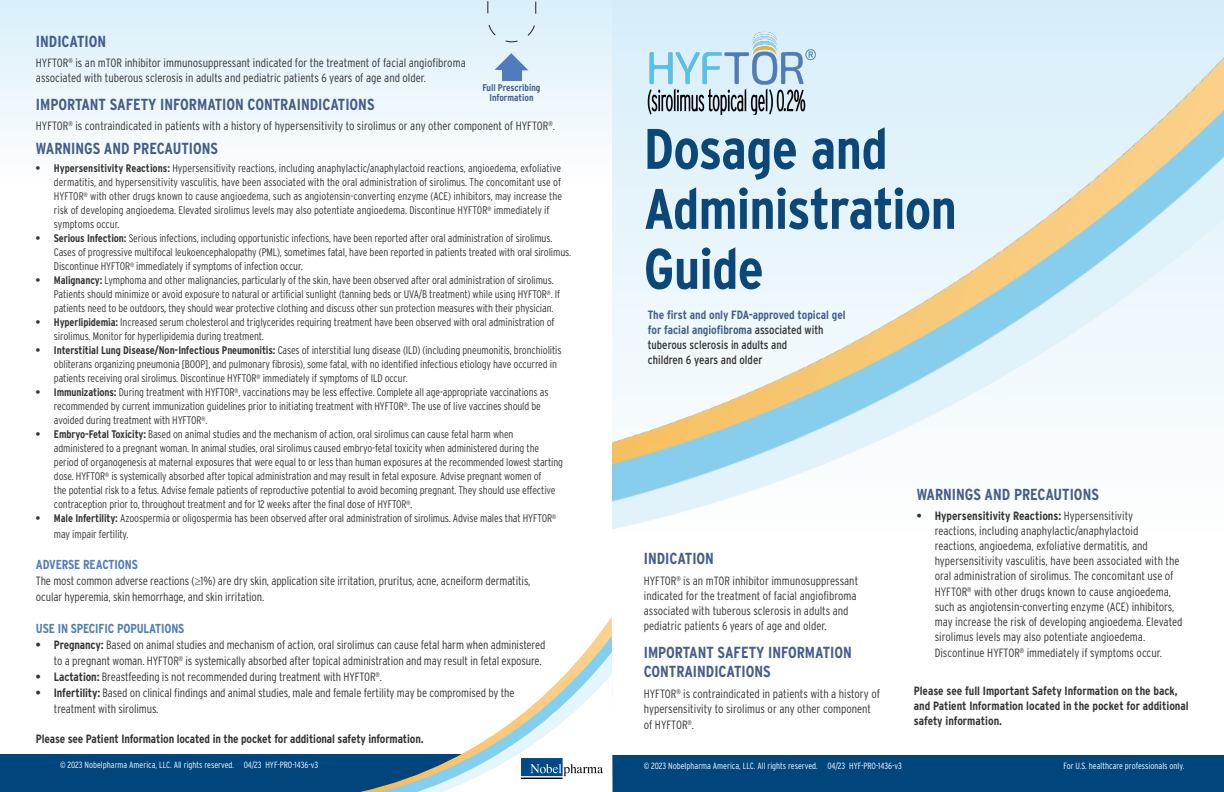
<style>
.page{position:relative;width:1224px;height:792px;background:#fff}
.page>*{position:absolute;margin:0;border:0;box-sizing:border-box;transform-origin:0 0}
.t1{font:700 57px/60px "Interstate Condensed";letter-spacing:-.015em;color:#0c4779}
.t2{font:700 16px/19.2px "Interstate Condensed";color:#445e8b}
.t3{font:700 13px "Interstate Condensed";letter-spacing:-.01em;color:#4f7dbb}
.t4{font:300 12px/15.2px "Interstate Condensed";color:#333}
.t5{font:700 12px/15px "Interstate Condensed";letter-spacing:-.005em;color:#333}
.t6{font:12px/15px "Interstate Condensed";color:#333}
.t7{font:300 11px/14px "Interstate Condensed";letter-spacing:-.01em;color:#333}
.t8{font:700 9.8px "Interstate Condensed";color:#445e8b}
.t9{font:300 9px "Interstate Condensed";color:#fff}
.s1{font-weight:700}
.s2{font-family:"Proxima Nova"}
.s3{font-weight:700;color:#445e8b}
</style>
<div class="page">
<img style="left:612px;top:0;width:612px;height:529px">
<img style="left:648px;top:22px;width:170px;height:92px">
<div style="left:613px;top:755px;width:611px;height:37px;background:#00457c"></div>
<div style="left:0;top:755px;width:273px;height:37px;background:#00457c"></div>
<svg style="left:273px;top:617px;width:340px;height:175px"></svg>
<div style="left:0;top:0;width:612px;height:184px;background:linear-gradient(to bottom,#d9eff9,#fefeff)"></div>
<img style="left:522px;top:758px;width:81px;height:21px">
<svg style="left:495px;top:53px;width:34px;height:17px"></svg>
<div style="left:502px;top:69px;width:19px;height:12px;background:#4f7dbb"></div>
<div style="left:487px;top:0;width:49px;height:43px;background:#ddf1fa"></div>
<p class="t2" style="left:36px;top:32px;width:72px">INDICATION</p>
<p class="t4" style="left:36px;top:55px;width:431px">HYFTOR<sup>®</sup> is an mTOR inhibitor immunosuppressant indicated for the treatment of facial angiofibroma associated with tuberous sclerosis in adults and pediatric patients 6 years of age and older.</p>
<p class="t2" style="left:36px;top:95px;width:340px">IMPORTANT SAFETY INFORMATION CONTRAINDICATIONS</p>
<p class="t4" style="left:36px;top:118px;width:520px">HYFTOR<sup>®</sup> is contraindicated in patients with a history of hypersensitivity to sirolimus or any other component of HYFTOR<sup>®</sup>.</p>
<p class="t2" style="left:36px;top:139px;width:184px">WARNINGS AND PRECAUTIONS</p>
<p class="t7" style="left:54px;top:162px;width:510px;text-indent:-18px"><span class="s1">• Hypersensitivity Reactions:</span> Hypersensitivity reactions, including anaphylactic/anaphylactoid reactions, angioedema, exfoliative dermatitis, and hypersensitivity vasculitis, have been associated with the oral administration of sirolimus. The concomitant use of HYFTOR<sup>®</sup> with other drugs known to cause angioedema, such as angiotensin-converting enzyme (ACE) inhibitors, may increase the risk of developing angioedema. Elevated sirolimus levels may also potentiate angioedema. Discontinue HYFTOR<sup>®</sup> immediately if symptoms occur.</p>
<p class="t7" style="left:54px;top:232px;width:519px;text-indent:-18px"><span class="s1">• Serious Infection:</span> Serious infections, including opportunistic infections, have been reported after oral administration of sirolimus.<br>Cases of progressive multifocal leukoencephalopathy (PML), sometimes fatal, have been reported in patients treated with oral sirolimus.<br>Discontinue HYFTOR<sup>®</sup> immediately if symptoms of infection occur.</p>
<p class="t7" style="left:54px;top:274px;width:508px;text-indent:-18px"><span class="s1">• Malignancy:</span> Lymphoma and other malignancies, particularly of the skin, have been observed after oral administration of sirolimus.<br>Patients should minimize or avoid exposure to natural or artificial sunlight (tanning beds or UVA/B treatment) while using HYFTOR<sup>®</sup>. If patients need to be outdoors, they should wear protective clothing and discuss other sun protection measures with their physician.</p>
<p class="t7" style="left:54px;top:316px;width:502px;text-indent:-18px"><span class="s1">• Hyperlipidemia:</span> Increased serum cholesterol and triglycerides requiring treatment have been observed with oral administration of sirolimus. Monitor for hyperlipidemia during treatment.</p>
<p class="t7" style="left:54px;top:344px;width:509px;text-indent:-18px"><span class="s1">• Interstitial Lung Disease/Non-Infectious Pneumonitis:</span> Cases of interstitial lung disease (ILD) (including pneumonitis, bronchiolitis obliterans organizing pneumonia [BOOP], and pulmonary fibrosis), some fatal, with no identified infectious etiology have occurred in patients receiving oral sirolimus. Discontinue HYFTOR<sup>®</sup> immediately if symptoms of ILD occur.</p>
<p class="t7" style="left:54px;top:386px;width:496px;text-indent:-18px"><span class="s1">• Immunizations:</span> During treatment with HYFTOR<sup>®</sup>, vaccinations may be less effective. Complete all age-appropriate vaccinations as recommended by current immunization guidelines prior to initiating treatment with HYFTOR<sup>®</sup>. The use of live vaccines should be avoided during treatment with HYFTOR<sup>®</sup>.</p>
<p class="t7" style="left:54px;top:428px;width:511px;text-indent:-18px"><span class="s1">• Embryo-Fetal Toxicity:</span> Based on animal studies and the mechanism of action, oral sirolimus can cause fetal harm when administered to a pregnant woman. In animal studies, oral sirolimus caused embryo-fetal toxicity when administered during the period of organogenesis at maternal exposures that were equal to or less than human exposures at the recommended lowest starting dose. HYFTOR<sup>®</sup> is systemically absorbed after topical administration and may result in fetal exposure. Advise pregnant women of<br>the potential risk to a fetus. Advise female patients of reproductive potential to avoid becoming pregnant. They should use effective contraception prior to, throughout treatment and for 12 weeks after the final dose of HYFTOR<sup>®</sup>.</p>
<p class="t7" style="left:54px;top:511px;width:504px;line-height:16px;text-indent:-18px"><span class="s1">• Male Infertility:</span> Azoospermia or oligospermia has been observed after oral administration of sirolimus. Advise males that HYFTOR<sup>® </sup>may impair fertility.</p>
<p class="t3" style="left:36px;top:558px;width:103px">ADVERSE REACTIONS</p>
<p class="t4" style="left:36px;top:573px;width:496px;line-height:16px">The most common adverse reactions (<span class="s2">≥</span>1%) are dry skin, application site irritation, pruritus, acne, acneiform dermatitis, ocular hyperemia, skin hemorrhage, and skin irritation.</p>
<p class="t3" style="left:36px;top:622px;width:150px">USE IN SPECIFIC POPULATIONS</p>
<p class="t4" style="left:54px;top:637px;width:493px;line-height:16px;text-indent:-18px"><span class="s1">• Pregnancy:</span> Based on animal studies and mechanism of action, oral sirolimus can cause fetal harm when administered to a pregnant woman. HYFTOR<sup>®</sup> is systemically absorbed after topical administration and may result in fetal exposure.</p>
<p class="t4" style="left:36px;top:670px;width:348px"><span class="s1">• Lactation:</span> Breastfeeding is not recommended during treatment with HYFTOR<sup>®</sup>.</p>
<p class="t4" style="left:54px;top:685px;width:462px;line-height:16px;text-indent:-18px"><span class="s1">• Infertility:</span> Based on clinical findings and animal studies, male and female fertility may be compromised by the treatment with sirolimus.</p>
<p class="t5" style="left:36px;top:732px;width:389px">Please see Patient Information located in the pocket for additional safety information.</p>
<p class="t9" style="left:60px;top:759px;width:260px">© 2023 Nobelpharma America, LLC. All rights reserved. 04/23 HYF-PRO-1436-v3</p>
<p class="t8" style="left:483px;top:82px;width:59px">Full Prescribing</p>
<p class="t8" style="left:489px;top:92px;width:46px">Information</p>
<p class="t1" style="left:644px;top:118px;width:315px">Dosage and<br>Administration<br>Guide</p>
<p class="t6" style="left:648px;top:307px;width:199px"><span class="s3">The first and only FDA-approved topical gel for facial angiofibroma</span> associated with tuberous sclerosis in adults and<br>children 6 years and older</p>
<p class="t2" style="left:644px;top:549px;width:72px">INDICATION</p>
<p class="t4" style="left:644px;top:573px;width:216px">HYFTOR<sup>®</sup> is an mTOR inhibitor immunosuppressant indicated for the treatment of facial angiofibroma associated with tuberous sclerosis in adults and pediatric patients 6 years of age and older.</p>
<p class="t2" style="left:644px;top:643px;width:210px">IMPORTANT SAFETY INFORMATION<br>CONTRAINDICATIONS</p>
<p class="t4" style="left:644px;top:686px;width:238px;line-height:15.5px">HYFTOR<sup>®</sup> is contraindicated in patients with a history of hypersensitivity to sirolimus or any other component of HYFTOR<sup>®</sup>.</p>
<p class="t2" style="left:917px;top:485px;width:184px">WARNINGS AND PRECAUTIONS</p>
<p class="t4" style="left:935px;top:508px;width:249px;text-indent:-18px"><span class="s1">• Hypersensitivity Reactions:</span> Hypersensitivity<br>reactions, including anaphylactic/anaphylactoid reactions, angioedema, exfoliative dermatitis, and hypersensitivity vasculitis, have been associated with the oral administration of sirolimus. The concomitant use of HYFTOR<sup>®</sup> with other drugs known to cause angioedema, such as angiotensin-converting enzyme (ACE) inhibitors, may increase the risk of developing angioedema. Elevated sirolimus levels may also potentiate angioedema.<br>Discontinue HYFTOR<sup>®</sup> immediately if symptoms occur.</p>
<p class="t5" style="left:914px;top:683px;width:276px">Please see full Important Safety Information on the back, and Patient Information located in the pocket for additional safety information.</p>
<p class="t9" style="left:644px;top:760px;width:260px">© 2023 Nobelpharma America, LLC. All rights reserved. 04/23 HYF-PRO-1436-v3</p>
<p class="t9" style="left:1064px;top:760px;width:122px">For U.S. healthcare professionals only.</p>
</div>
